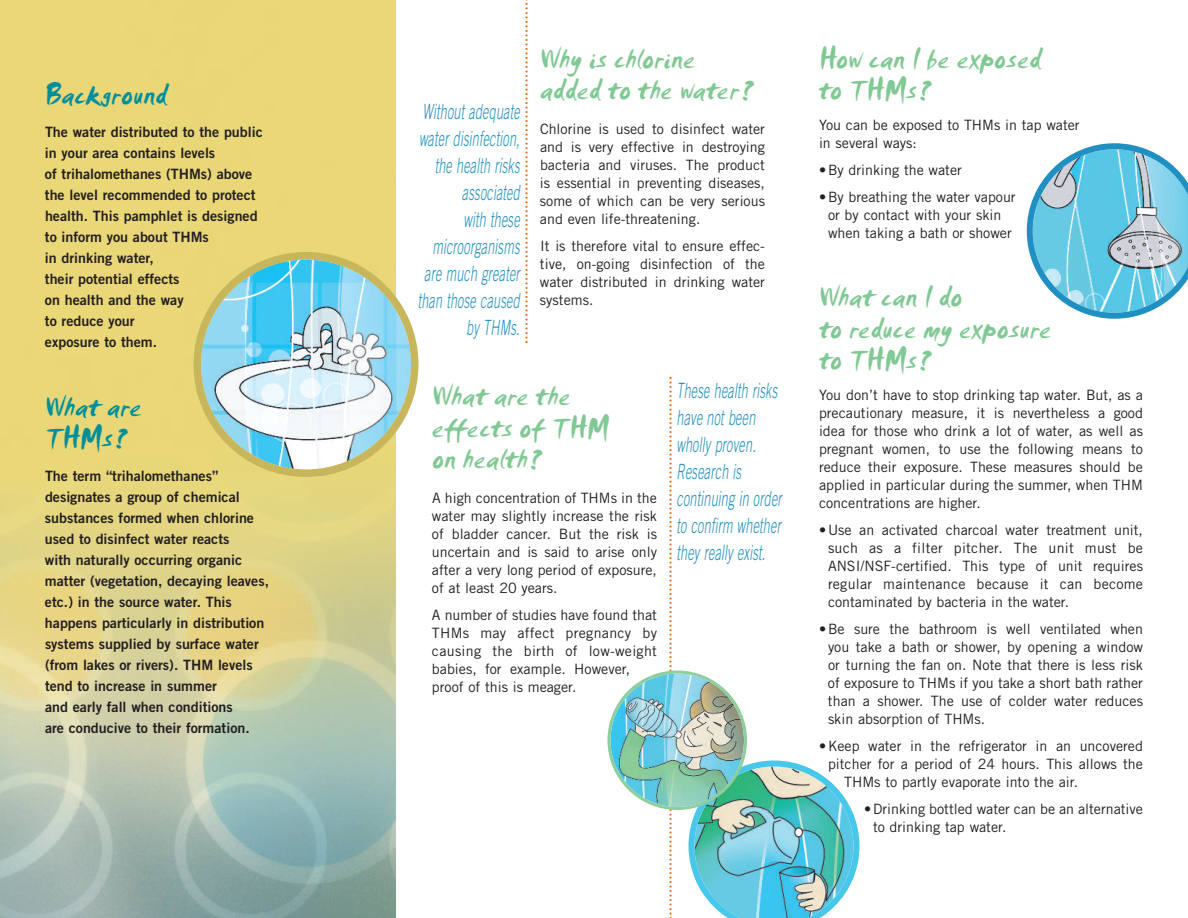
<style>
.page{position:relative;width:1188px;height:918px;background:#fff}
.page>*{position:absolute;margin:0;border:0;box-sizing:border-box;transform-origin:0 0}
.t1{font:30px/31.5px "Smudger Plain";letter-spacing:.005em;color:#81c994}
.t2{font:30px/31.5px "Smudger Plain";letter-spacing:.005em;color:#008f9a}
.t3{font:italic 300 21px/27px "Trade Gothic";letter-spacing:.015em;color:#208fc1;scale:.6 1}
.t4{font:14.25px/18px "Trade Gothic";color:#231f20;text-align:justify}
.t5{font:14.25px/21px "Trade Gothic Bold Two";color:#231f20}
</style>
<div class="page">
<svg style="left:194px;top:252px;width:224px;height:225px"></svg>
<svg style="left:525px;top:0;width:3px;height:343px"></svg>
<svg style="left:608px;top:377px;width:252px;height:541px"></svg>
<svg style="left:1027px;top:143px;width:161px;height:176px"></svg>
<h1 class="t2" style="left:45px;top:80px;width:123px">Background</h1>
<p class="t5" style="left:45px;top:123px;width:219px">The water distributed to the public in your area contains levels<br>of trihalomethanes (THMs) above the level recommended to protect health. This pamphlet is designed to inform you about THMs<br>in drinking water,<br>their potential effects<br>on health and the way<br>to reduce your<br>exposure to them.</p>
<h1 class="t2" style="left:45px;top:392px;width:98px">What are<br>THMs?</h1>
<p class="t5" style="left:45px;top:467px;width:226px">The term “trihalomethanes” designates a group of chemical substances formed when chlorine used to disinfect water reacts<br>with naturally occurring organic matter (vegetation, decaying leaves, etc.) in the source water. This happens particularly in distribution systems supplied by surface water (from lakes or rivers). THM levels tend to increase in summer<br>and early fall when conditions<br>are conducive to their formation.</p>
<h2 class="t3" style="left:418px;top:100px;width:172px;text-align:right">Without adequate water disinfection, the health risks associated<br>with these microorganisms are much greater than those caused by THMs.</h2>
<h1 class="t1" style="left:540px;top:44px;width:214px">Why is chlorine added to the water?</h1>
<p class="t4" style="left:540px;top:122px;width:227px">Chlorine is used to disinfect water and is very effective in destroying bacteria and viruses. The product is essential in preventing diseases, some of which can be very serious and even life-threatening.</p>
<p class="t4" style="left:540px;top:239px;width:227px">It is therefore vital to ensure effec&shy;tive, on-going disinfection of the water distributed in drinking water systems.</p>
<h1 class="t1" style="left:432px;top:382px;width:178px">What are the effects of THM on health?</h1>
<p class="t4" style="left:432px;top:491px;width:227px">A high concentration of THMs in the water may slightly increase the risk of bladder cancer. But the risk is uncertain and is said to arise only after a very long period of exposure, of at least 20 years.</p>
<p class="t4" style="left:432px;top:608px;width:227px;text-align:left">A number of studies have found that<br>THMs may affect pregnancy by causing the birth of low-weight babies, for example. However, proof of this is meager.</p>
<h2 class="t3" style="left:676px;top:379px;width:177px">These health risks have not been wholly proven.<br>Research is continuing in order to confirm whether they really exist.</h2>
<h1 class="t1" style="left:819px;top:44px;width:224px">How can I be exposed to THMs?</h1>
<p class="t4" style="left:819px;top:117px;width:262px">You can be exposed to THMs in tap water in several ways:</p>
<p class="t4" style="left:819px;top:162px;width:144px">•By drinking the water</p>
<p class="t4" style="left:819px;top:189px;width:198px;text-align:center">•By breathing the water vapour or by contact with your skin when taking a bath or shower</p>
<h1 class="t1" style="left:819px;top:283px;width:234px">What can I do<br>to reduce my exposure to THMs?</h1>
<p class="t4" style="left:819px;top:387px;width:326px">You don’t have to stop drinking tap water. But, as a precautionary measure, it is nevertheless a good idea for those who drink a lot of water, as well as pregnant women, to use the following means to reduce their exposure. These measures should be applied in particular during the summer, when THM concentrations are higher.</p>
<p class="t4" style="left:828px;top:522px;width:317px;text-indent:-9px">•Use an activated charcoal water treatment unit, such as a filter pitcher. The unit must be ANSI/NSF-certified. This type of unit requires regular maintenance because it can become contaminated by bacteria in the water.</p>
<p class="t4" style="left:828px;top:621px;width:317px;text-indent:-9px">•Be sure the bathroom is well ventilated when you take a bath or shower, by opening a window or turning the fan on. Note that there is less risk of exposure to THMs if you take a short bath rather than a shower. The use of colder water reduces skin absorption of THMs.</p>
<p class="t4" style="left:819px;top:738px;width:326px">•Keep water in the refrigerator in an uncovered</p>
<p class="t4" style="left:828px;top:756px;width:317px">pitcher for a period of 24 hours. This allows the</p>
<p class="t4" style="left:844px;top:774px;width:236px">THMs to partly evaporate into the air.</p>
<p class="t4" style="left:873px;top:801px;width:271px;text-indent:-9px">•Drinking bottled water can be an alternative to drinking tap water.</p>
</div>
